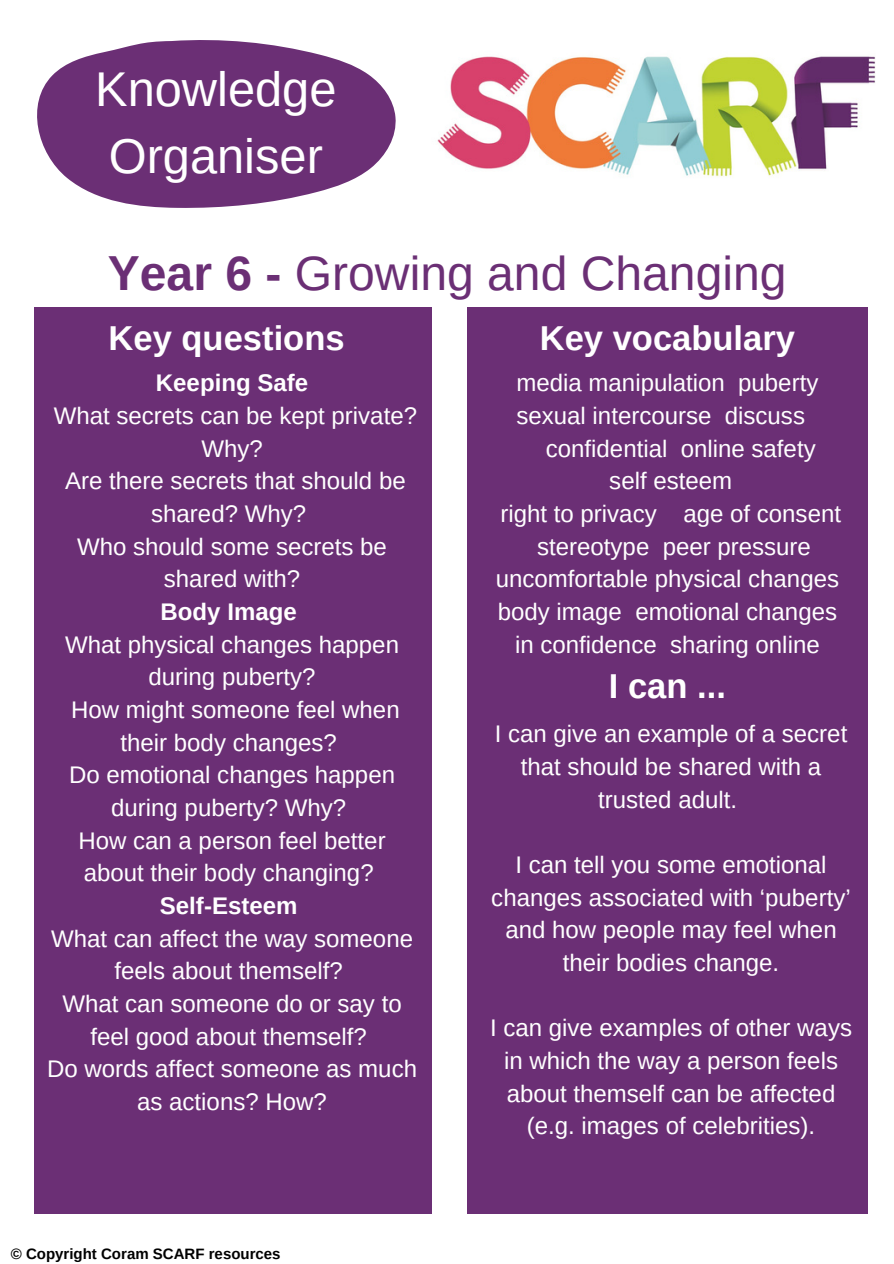
<style>
.page{position:relative;width:894px;height:1264px;background:#fff}
.page>*{position:absolute;margin:0;border:0;box-sizing:border-box;transform-origin:0 0}
.t1{font:48.75px/67.5px "Arimo";color:#fff}
.t2{font:48px "Arimo";color:#6b2f75}
.t3{font:700 34.5px "Arimo";color:#fff}
.t4{font:24px/32.7px "Arimo";color:#fff;text-align:center}
.t5{font:700 24px "Arimo";color:#fff}
.t6{font:700 15px "Arimo";color:#000}
.s1{font-weight:700}
</style>
<div class="page">
<svg style="left:37px;top:40px;width:359px;height:168px;fill:#6b2f75"></svg>
<img style="left:437px;top:56px;width:439px;height:121px">
<div style="left:34px;top:307px;width:398px;height:906px;background:#6b2f75"></div>
<div style="left:467px;top:307px;width:400px;height:906px;background:#6b2f75"></div>
<h1 class="t1" style="left:95px;top:55px;width:243px">Knowledge<br>Organiser</h1>
<h2 class="t2" style="left:108px;top:246px;width:680px"><span class="s1">Year 6 -</span> Growing and Changing</h2>
<h3 class="t3" style="left:108px;top:319px;width:237px">Key questions</h3>
<h3 class="t3" style="left:539px;top:319px;width:257px">Key vocabulary</h3>
<p class="t5" style="left:156px;top:369px;width:154px">Keeping Safe</p>
<p class="t4" style="left:54px;top:399px;width:365px">What secrets can be kept private?<br>Why?<br>Are there secrets that should be shared? Why?<br>Who should some secrets be shared with?</p>
<p class="t5" style="left:160px;top:598px;width:138px">Body Image</p>
<p class="t4" style="left:65px;top:628px;width:336px">What physical changes happen during puberty?<br>How might someone feel when their body changes?<br>Do emotional changes happen during puberty? Why?<br>How can a person feel better about their body changing?</p>
<p class="t5" style="left:160px;top:892px;width:139px">Self-Esteem</p>
<p class="t4" style="left:47px;top:922px;width:371px">What can affect the way someone feels about themself?<br>What can someone do or say to feel good about themself?<br>Do words affect someone as much as actions? How?</p>
<p class="t4" style="left:516px;top:366px;width:303px">media manipulation puberty</p>
<p class="t4" style="left:516px;top:399px;width:290px">sexual intercourse discuss</p>
<p class="t4" style="left:545px;top:432px;width:271px">confidential online safety</p>
<p class="t4" style="left:609px;top:464px;width:124px">self esteem</p>
<p class="t4" style="left:500px;top:497px;width:342px">right to privacy age of consent</p>
<p class="t4" style="left:537px;top:530px;width:275px">stereotype peer pressure</p>
<p class="t4" style="left:495px;top:562px;width:345px">uncomfortable physical changes</p>
<p class="t4" style="left:497px;top:595px;width:341px">body image emotional changes</p>
<p class="t4" style="left:515px;top:628px;width:306px">in confidence sharing online</p>
<h3 class="t3" style="left:608px;top:667px;width:118px">I can ...</h3>
<p class="t4" style="left:494px;top:717px;width:354px">I can give an example of a secret that should be shared with a trusted adult.</p>
<p class="t4" style="left:491px;top:848px;width:361px">I can tell you some emotional changes associated with ‘puberty’ and how people may feel when their bodies change.</p>
<p class="t4" style="left:490px;top:1011px;width:363px">I can give examples of other ways in which the way a person feels about themself can be affected (e.g. images of celebrities).</p>
<p class="t6" style="left:11px;top:1245px;width:271px">© Copyright Coram SCARF resources</p>
</div>
